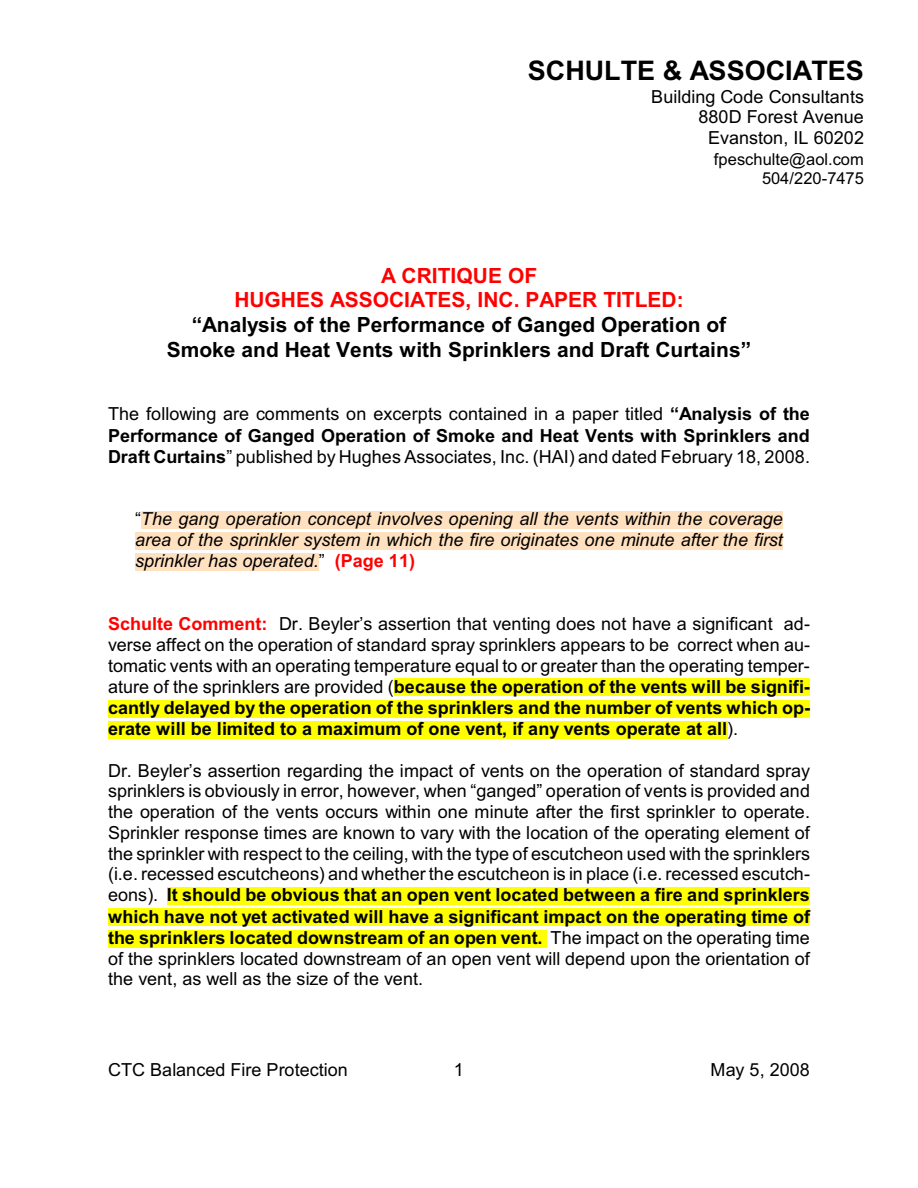
<style>
.page{position:relative;width:918px;height:1188px;background:#fff}
.page>*{position:absolute;margin:0;border:0;box-sizing:border-box;transform-origin:0 0}
.t1{font:700 27px "Arial";color:#000}
.t2{font:700 21px/24.9px "Arial";color:#000;text-align:center}
.t3{font:700 21px/24.9px "Arial";color:#f00;text-align:center}
.t4{font:18px/20.9px "Arial";letter-spacing:.005em;color:#000;text-align:justify}
.t5{font:italic 18px/21.1px "Arial";color:#000;text-align:justify}
.t6{font:16.5px/19.5px "Arial";letter-spacing:.005em;color:#000;text-align:right}
.s1{font-weight:700}
.s2{font-style:normal}
.s3{font-weight:700;font-style:normal;color:#f00}
.s4{font-weight:700;color:#f00}
</style>
<div class="page">
<div style="left:141px;top:511px;width:31px;height:18px;background:#ffe0bf"></div>
<div style="left:172px;top:511px;width:27px;height:18px;background:#ffe0bf"></div>
<div style="left:199px;top:511px;width:37px;height:18px;background:#ffe0bf"></div>
<div style="left:236px;top:511px;width:547px;height:18px;background:#ffe0bf"></div>
<div style="left:135px;top:532px;width:36px;height:18px;background:#ffe0bf"></div>
<div style="left:171px;top:532px;width:612px;height:18px;background:#ffe0bf"></div>
<div style="left:135px;top:553px;width:184px;height:18px;background:#ffe0bf"></div>
<div style="left:394px;top:678px;width:294px;height:18px;background:#ff0"></div>
<div style="left:688px;top:678px;width:33px;height:18px;background:#ff0"></div>
<div style="left:721px;top:678px;width:89px;height:18px;background:#ff0"></div>
<div style="left:108px;top:700px;width:52px;height:18px;background:#ff0"></div>
<div style="left:160px;top:700px;width:650px;height:18px;background:#ff0"></div>
<div style="left:108px;top:721px;width:619px;height:18px;background:#ff0"></div>
<div style="left:167px;top:887px;width:235px;height:18px;background:#ff0"></div>
<div style="left:402px;top:887px;width:281px;height:18px;background:#ff0"></div>
<div style="left:683px;top:887px;width:127px;height:18px;background:#ff0"></div>
<div style="left:108px;top:908px;width:51px;height:18px;background:#ff0"></div>
<div style="left:159px;top:908px;width:270px;height:18px;background:#ff0"></div>
<div style="left:429px;top:908px;width:381px;height:18px;background:#ff0"></div>
<div style="left:108px;top:930px;width:27px;height:18px;background:#ff0"></div>
<div style="left:135px;top:930px;width:362px;height:18px;background:#ff0"></div>
<div style="left:497px;top:930px;width:50px;height:18px;background:#ff0"></div>
<h1 class="t1" style="left:528px;top:60px;width:338px">SCHULTE &amp; ASSOCIATES</h1>
<p class="t4" style="left:651px;top:88px;width:214px;text-align:right">Building Code Consultants<br>880D Forest Avenue<br>Evanston, IL 60202</p>
<p class="t6" style="left:714px;top:151px;width:152px">fpeschulte@aol.com<br>504/220-7475</p>
<p class="t3" style="left:234px;top:265px;width:451px">A CRITIQUE OF<br>HUGHES ASSOCIATES, INC. PAPER TITLED:</p>
<p class="t2" style="left:167px;top:314px;width:586px">“Analysis of the Performance of Ganged Operation of<br>Smoke and Heat Vents with Sprinklers and Draft Curtains”</p>
<p class="t4" style="left:108px;top:405px;width:704px;line-height:21.3px">The following are comments on excerpts contained in a paper titled <span class="s1">“Analysis of the Performance of Ganged Operation of Smoke and Heat Vents with Sprinklers and Draft Curtains</span>” published by Hughes Associates, Inc. (HAI) and dated February 18, 2008.</p>
<p class="t5" style="left:135px;top:510px;width:650px"><span class="s2">“</span>The gang operation concept involves opening all the vents within the coverage area of the sprinkler system in which the fire originates one minute after the first sprinkler has operated.<span class="s2">”</span> <span class="s3">(Page 11)</span></p>
<p class="t4" style="left:108px;top:615px;width:704px"><span class="s4">Schulte Comment:</span> Dr. Beyler’s assertion that venting does not have a significant ad&shy;verse affect on the operation of standard spray sprinklers appears to be correct when au&shy;tomatic vents with an operating temperature equal to or greater than the operating temper&shy;ature of the sprinklers are provided (<span class="s1">because the operation of the vents will be signifi&shy;cantly delayed by the operation of the sprinklers and the number of vents which op&shy;erate will be limited to a maximum of one vent, if any vents operate at all</span>).</p>
<p class="t4" style="left:108px;top:762px;width:704px">Dr. Beyler’s assertion regarding the impact of vents on the operation of standard spray sprinklers is obviously in error, however, when “ganged” operation of vents is provided and the operation of the vents occurs within one minute after the first sprinkler to operate.<br>Sprinkler response times are known to vary with the location of the operating element of the sprinkler with respect to the ceiling, with the type of escutcheon used with the sprinklers (i.e. recessed escutcheons) and whether the escutcheon is in place (i.e. recessed escutch&shy;eons). <span class="s1">It should be obvious that an open vent located between a fire and sprinklers which have not yet activated will have a significant impact on the operating time of the sprinklers located downstream of an open vent.</span> The impact on the operating time of the sprinklers located downstream of an open vent will depend upon the orientation of the vent, as well as the size of the vent.</p>
<p class="t4" style="left:108px;top:1061px;width:241px">CTC Balanced Fire Protection</p>
<p class="t4" style="left:454px;top:1061px;width:12px">1</p>
<p class="t4" style="left:711px;top:1061px;width:101px">May 5, 2008</p>
</div>
